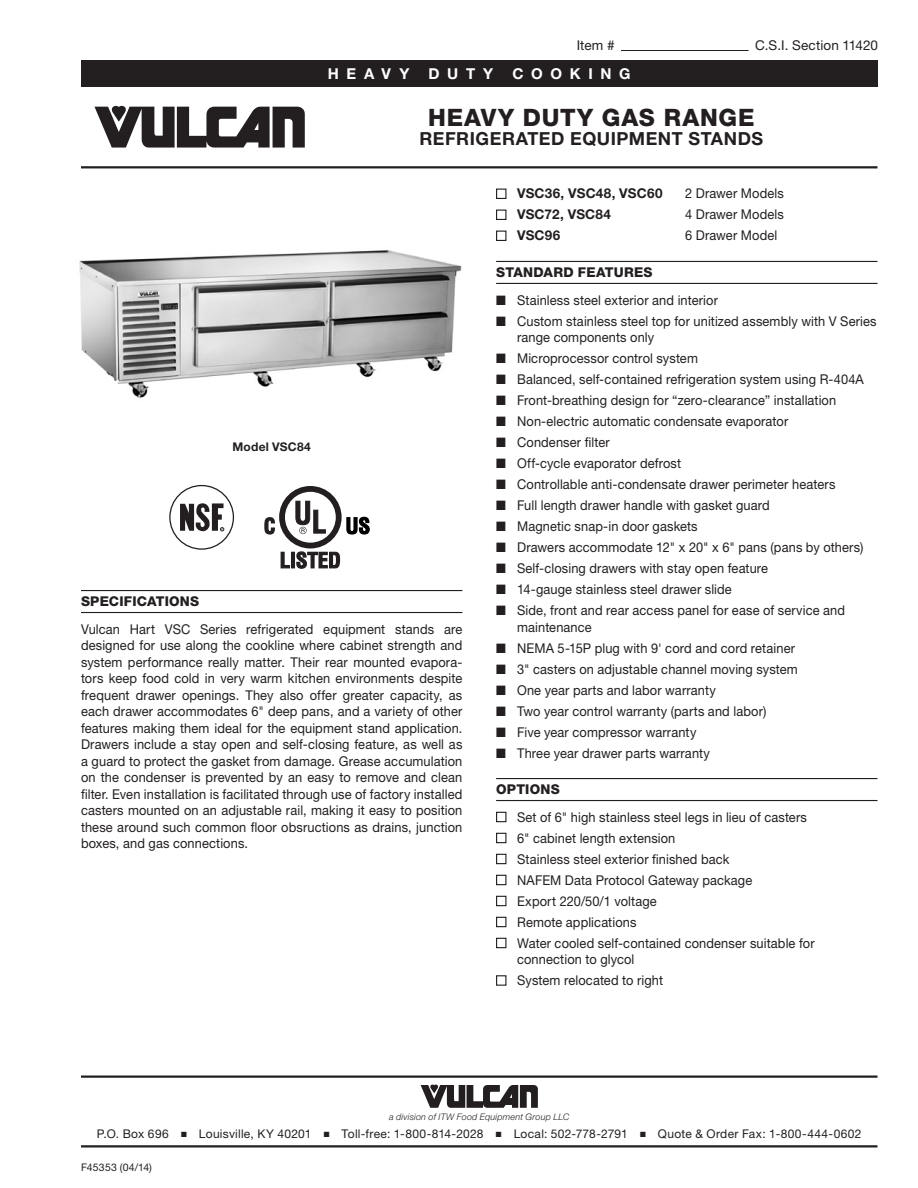
<style>
.page{position:relative;width:918px;height:1188px;background:#fff}
.page>*{position:absolute;margin:0;border:0;box-sizing:border-box;transform-origin:0 0}
.t1{font:800 24px "Helvetica Neue LT Std";letter-spacing:.035em;color:#231f20}
.Title_Sub_1{font:700 18px "Helvetica Neue LT Std";letter-spacing:.03em;color:#231f20}
.t2{font:700 15px "Helvetica Neue LT Std";letter-spacing:.51em;color:#fff}
.Body_1_Align-Justify{font:13.5px/16.5px "Helvetica Neue LT Std";letter-spacing:.01em;color:#231f20;scale:.95 1}
.Sub_Head_1{font:800 13.5px "Helvetica Neue LT Std";letter-spacing:.015em;color:#231f20}
.t3{font:700 13.5px "Helvetica Neue LT Std";letter-spacing:.015em;color:#231f20}
.Body_1_Align-Justify-2{font:13.5px "Helvetica Neue LT Std";letter-spacing:.01em;color:#231f20}
.mstrPg_Address{font:12px "Helvetica Neue LT Std";letter-spacing:.025em;color:#231f20}
.Note-Image{font:700 12px "Helvetica Neue LT Std";letter-spacing:.02em;color:#231f20}
.t4{font:10.5px "Helvetica Neue LT Std";letter-spacing:.02em;color:#231f20}
.mstrPg_divITW{font:italic 300 9px "Helvetica Neue LT Std";letter-spacing:.02em;color:#231f20}
</style>
<div class="page">
<div style="left:81px;top:60px;width:796px;height:27px;background:#231f20"></div>
<hr style="left:81px;top:1076px;width:797px;height:2px;background:#231f20">
<svg style="left:421px;top:1085px;width:117px;height:23px"></svg>
<hr style="left:81px;top:1145px;width:797px;height:3px;background:#231f20">
<svg style="left:94px;top:106px;width:211px;height:42px"></svg>
<hr style="left:81px;top:166px;width:797px;height:2px;background:#231f20">
<hr style="left:621px;top:50px;width:128px;height:1px;background:#231f20">
<hr style="left:81px;top:590px;width:381px;height:1px;background:#231f20">
<hr style="left:81px;top:612px;width:381px;height:1px;background:#231f20">
<hr style="left:496px;top:261px;width:382px;height:1px;background:#231f20">
<hr style="left:496px;top:283px;width:382px;height:1px;background:#231f20">
<hr style="left:496px;top:778px;width:382px;height:1px;background:#231f20">
<hr style="left:496px;top:800px;width:382px;height:1px;background:#231f20">
<div style="left:496px;top:189px;width:10px;height:10px;border:1px solid #231f20"></div>
<div style="left:496px;top:210px;width:10px;height:10px;border:1px solid #231f20"></div>
<div style="left:496px;top:231px;width:10px;height:10px;border:1px solid #231f20"></div>
<div style="left:496px;top:812px;width:10px;height:10px;border:1px solid #231f20"></div>
<div style="left:496px;top:833px;width:10px;height:10px;border:1px solid #231f20"></div>
<div style="left:496px;top:854px;width:10px;height:10px;border:1px solid #231f20"></div>
<div style="left:496px;top:875px;width:10px;height:10px;border:1px solid #231f20"></div>
<div style="left:496px;top:896px;width:10px;height:10px;border:1px solid #231f20"></div>
<div style="left:496px;top:917px;width:10px;height:10px;border:1px solid #231f20"></div>
<div style="left:496px;top:938px;width:10px;height:10px;border:1px solid #231f20"></div>
<div style="left:496px;top:975px;width:10px;height:11px;border:1px solid #231f20"></div>
<div style="left:169px;top:485px;width:65px;height:65px;border:1px solid #231f20;border-radius:50%"></div>
<svg style="left:180px;top:503px;width:44px;height:28px"></svg>
<svg style="left:264px;top:486px;width:106px;height:83px"></svg>
<img style="left:79px;top:250px;width:383px;height:148px">
<p class="Body_1_Align-Justify-2" style="left:577px;top:37px;width:39px">Item #</p>
<p class="Body_1_Align-Justify-2" style="left:755px;top:37px;width:124px">C.S.I. Section 11420</p>
<p class="t2" style="left:328px;top:64px;width:83px">HEAVY</p>
<p class="t2" style="left:429px;top:64px;width:66px">DUTY</p>
<p class="t2" style="left:512px;top:64px;width:120px">COOKING</p>
<p class="t1" style="left:428px;top:103px;width:328px">HEAVY DUTY GAS RANGE</p>
<p class="Title_Sub_1" style="left:419px;top:128px;width:345px">REFRIGERATED EQUIPMENT STANDS</p>
<p class="Note-Image" style="left:232px;top:440px;width:80px">Model VSC84</p>
<p class="Sub_Head_1" style="left:81px;top:594px;width:120px">SPECIFICATIONS</p>
<p class="Body_1_Align-Justify" style="left:81px;top:620px;width:403px;text-align:justify">Vulcan Hart VSC Series refrigerated equipment stands are designed for use along the cookline where cabinet strength and system performance really matter. Their rear mounted evapora&shy;tors keep food cold in very warm kitchen environments despite frequent drawer openings. They also offer greater capacity, as each drawer accommodates 6" deep pans, and a variety of other features making them ideal for the equipment stand application.<br>Drawers include a stay open and self-closing feature, as well as a guard to protect the gasket from damage. Grease accumulation on the condenser is prevented by an easy to remove and clean filter. Even installation is facilitated through use of factory installed casters mounted on an adjustable rail, making it easy to position these around such common floor obsructions as drains, junction boxes, and gas connections.</p>
<p class="t3" style="left:517px;top:185px;width:147px">VSC36, VSC48, VSC60</p>
<p class="Body_1_Align-Justify" style="left:685px;top:185px;width:105px">2 Drawer Models</p>
<p class="t3" style="left:517px;top:206px;width:95px">VSC72, VSC84</p>
<p class="Body_1_Align-Justify" style="left:685px;top:206px;width:105px">4 Drawer Models</p>
<p class="t3" style="left:517px;top:227px;width:45px">VSC96</p>
<p class="Body_1_Align-Justify" style="left:685px;top:227px;width:98px">6 Drawer Model</p>
<p class="Sub_Head_1" style="left:496px;top:264px;width:158px">STANDARD FEATURES</p>
<p class="Body_1_Align-Justify" style="left:496px;top:291px;width:235px">■ Stainless steel exterior and interior</p>
<p class="Body_1_Align-Justify" style="left:517px;top:312px;width:380px;text-indent:-21px">■ Custom stainless steel top for unitized assembly with V Series range components only</p>
<p class="Body_1_Align-Justify" style="left:496px;top:350px;width:214px">■ Microprocessor control system</p>
<p class="Body_1_Align-Justify" style="left:496px;top:371px;width:389px">■ Balanced, self-contained refrigeration system using R-404A</p>
<p class="Body_1_Align-Justify" style="left:496px;top:392px;width:360px">■ Front-breathing design for “zero-clearance” installation</p>
<p class="Body_1_Align-Justify" style="left:496px;top:413px;width:309px">■ Non-electric automatic condensate evaporator</p>
<p class="Body_1_Align-Justify" style="left:496px;top:434px;width:121px">■ Condenser filter</p>
<p class="Body_1_Align-Justify" style="left:496px;top:455px;width:196px">■ Off-cycle evaporator defrost</p>
<p class="Body_1_Align-Justify" style="left:496px;top:476px;width:359px">■ Controllable anti-condensate drawer perimeter heaters</p>
<p class="Body_1_Align-Justify" style="left:496px;top:497px;width:290px">■ Full length drawer handle with gasket guard</p>
<p class="Body_1_Align-Justify" style="left:496px;top:518px;width:214px">■ Magnetic snap-in door gaskets</p>
<p class="Body_1_Align-Justify" style="left:496px;top:539px;width:388px">■ Drawers accommodate 12" x 20" x 6" pans (pans by others)</p>
<p class="Body_1_Align-Justify" style="left:496px;top:560px;width:288px">■ Self-closing drawers with stay open feature</p>
<p class="Body_1_Align-Justify" style="left:496px;top:581px;width:250px">■ 14-gauge stainless steel drawer slide</p>
<p class="Body_1_Align-Justify" style="left:517px;top:602px;width:347px;text-indent:-21px">■ Side, front and rear access panel for ease of service and maintenance</p>
<p class="Body_1_Align-Justify" style="left:496px;top:639px;width:316px">■ NEMA 5-15P plug with 9' cord and cord retainer</p>
<p class="Body_1_Align-Justify" style="left:496px;top:660px;width:319px">■ 3" casters on adjustable channel moving system</p>
<p class="Body_1_Align-Justify" style="left:496px;top:681px;width:233px">■ One year parts and labor warranty</p>
<p class="Body_1_Align-Justify" style="left:496px;top:702px;width:286px">■ Two year control warranty (parts and labor)</p>
<p class="Body_1_Align-Justify" style="left:496px;top:723px;width:212px">■ Five year compressor warranty</p>
<p class="Body_1_Align-Justify" style="left:496px;top:744px;width:227px">■ Three year drawer parts warranty</p>
<p class="Sub_Head_1" style="left:496px;top:782px;width:65px">OPTIONS</p>
<p class="Body_1_Align-Justify" style="left:517px;top:808px;width:307px">Set of 6" high stainless steel legs in lieu of casters</p>
<p class="Body_1_Align-Justify" style="left:517px;top:829px;width:168px">6" cabinet length extension</p>
<p class="Body_1_Align-Justify" style="left:517px;top:850px;width:225px">Stainless steel exterior finished back</p>
<p class="Body_1_Align-Justify" style="left:517px;top:871px;width:249px">NAFEM Data Protocol Gateway package</p>
<p class="Body_1_Align-Justify" style="left:517px;top:892px;width:148px">Export 220/50/1 voltage</p>
<p class="Body_1_Align-Justify" style="left:517px;top:913px;width:127px">Remote applications</p>
<p class="Body_1_Align-Justify" style="left:517px;top:934px;width:315px">Water cooled self-contained condenser suitable for connection to glycol</p>
<p class="Body_1_Align-Justify" style="left:517px;top:972px;width:155px">System relocated to right</p>
<p class="mstrPg_divITW" style="left:389px;top:1111px;width:182px">a division of ITW Food Equipment Group LLC</p>
<p class="mstrPg_Address" style="left:97px;top:1127px;width:766px">P.O. Box 696 ■ Louisville, KY 40201 ■ Toll-free: 1-800-814-2028 ■ Local: 502-778-2791 ■ Quote &amp; Order Fax: 1-800-444-0602</p>
<p class="t4" style="left:81px;top:1161px;width:73px">F45353 (04/14)</p>
</div>
